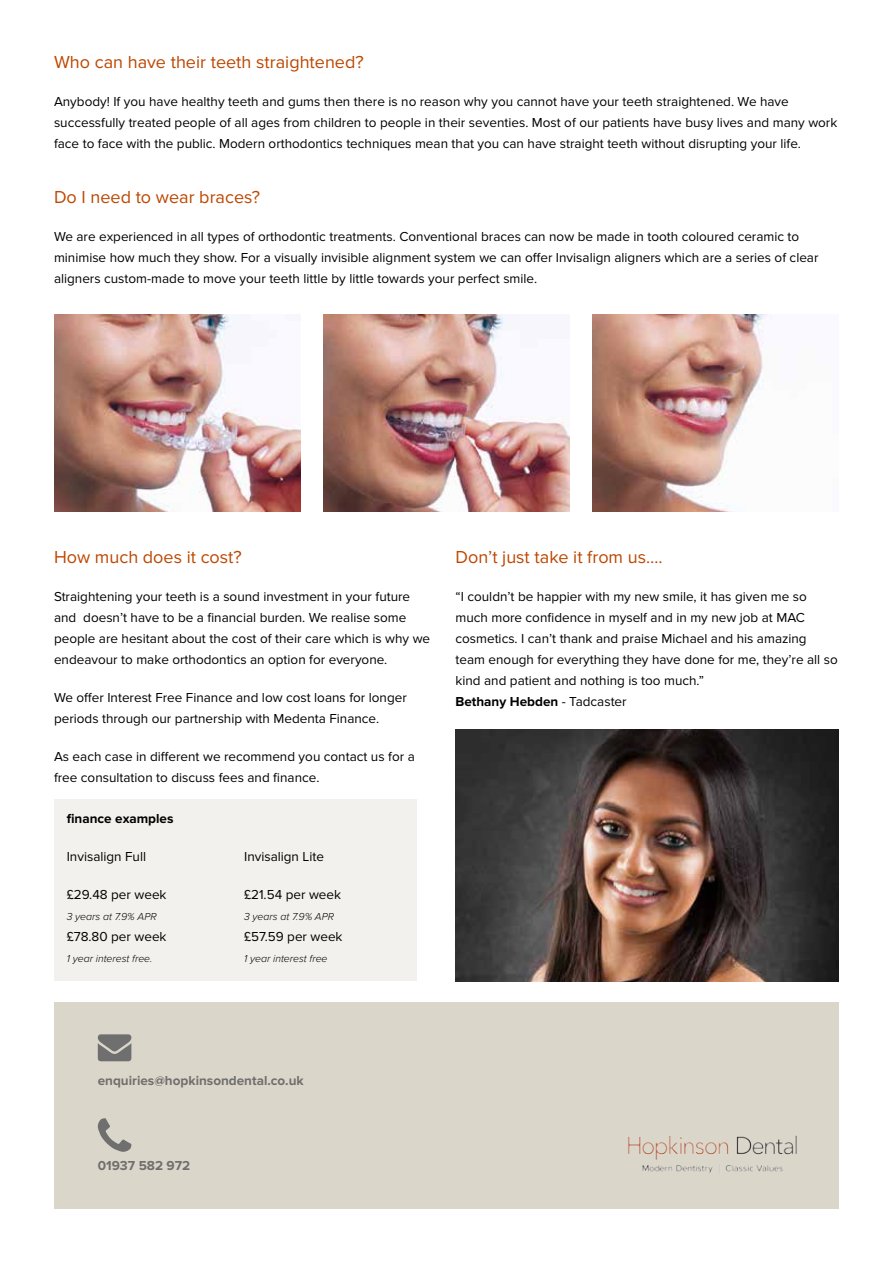
<style>
.page{position:relative;width:893px;height:1263px;background:#fff}
.page>*{position:absolute;margin:0;border:0;box-sizing:border-box;transform-origin:0 0}
.t1{font:18px "Proxima Nova";color:#bd4700}
.t2{font:13.5px/21px "Proxima Nova";color:#000}
.t3{font:700 13.5px "Proxima Nova";color:#706f6f}
.t4{font:700 13.5px "Proxima Nova";color:#000}
.t5{font:italic 300 10.5px "Proxima Nova";color:#000}
.s1{font-weight:700}
</style>
<div class="page">
<div style="left:54px;top:1002px;width:785px;height:207px;background:#dbd6ca"></div>
<img style="left:628px;top:1135px;width:169px;height:39px">
<svg style="left:98px;top:1034px;width:33px;height:27px"></svg>
<svg style="left:98px;top:1118px;width:33px;height:34px"></svg>
<img style="left:54px;top:315px;width:247px;height:196px">
<img style="left:323px;top:315px;width:247px;height:197px">
<img style="left:592px;top:315px;width:174px;height:196px">
<img style="left:455px;top:729px;width:384px;height:252px">
<div style="left:54px;top:799px;width:362px;height:182px;background:#f3f1ed"></div>
<h1 class="t1" style="left:54px;top:52px;width:311px">Who can have their teeth straightened?</h1>
<p class="t2" style="left:54px;top:92px;width:785px">Anybody! If you have healthy teeth and gums then there is no reason why you cannot have your teeth straightened. We have successfully treated people of all ages from children to people in their seventies. Most of our patients have busy lives and many work face to face with the public. Modern orthodontics techniques mean that you can have straight teeth without disrupting your life.</p>
<h1 class="t1" style="left:54px;top:187px;width:208px">Do I need to wear braces?</h1>
<p class="t2" style="left:54px;top:227px;width:766px">We are experienced in all types of orthodontic treatments. Conventional braces can now be made in tooth coloured ceramic to minimise how much they show. For a visually invisible alignment system we can offer Invisalign aligners which are a series of clear aligners custom-made to move your teeth little by little towards your perfect smile.</p>
<h1 class="t1" style="left:54px;top:546px;width:189px">How much does it cost?</h1>
<p class="t2" style="left:54px;top:586px;width:378px">Straightening your teeth is a sound investment in your future and doesn’t have to be a financial burden. We realise some people are hesitant about the cost of their care which is why we endeavour to make orthodontics an option for everyone.</p>
<p class="t2" style="left:54px;top:687px;width:354px">We offer Interest Free Finance and low cost loans for longer periods through our partnership with Medenta Finance.</p>
<p class="t2" style="left:54px;top:746px;width:362px">As each case in different we recommend you contact us for a free consultation to discuss fees and finance.</p>
<p class="t4" style="left:67px;top:810px;width:108px">finance examples</p>
<p class="t2" style="left:67px;top:846px;width:81px">Invisalign Full</p>
<p class="t2" style="left:67px;top:884px;width:101px">£29.48 per week</p>
<p class="t5" style="left:67px;top:910px;width:91px">3 years at 7.9% APR</p>
<p class="t2" style="left:67px;top:926px;width:101px">£78.80 per week</p>
<p class="t5" style="left:67px;top:952px;width:87px">1 year interest free.</p>
<p class="t2" style="left:244px;top:846px;width:81px">Invisalign Lite</p>
<p class="t2" style="left:244px;top:884px;width:98px">£21.54 per week</p>
<p class="t5" style="left:244px;top:910px;width:91px">3 years at 7.9% APR</p>
<p class="t2" style="left:244px;top:926px;width:100px">£57.59 per week</p>
<p class="t5" style="left:244px;top:952px;width:85px">1 year interest free</p>
<h1 class="t1" style="left:455px;top:546px;width:209px">Don’t just take it from us….</h1>
<p class="t2" style="left:455px;top:586px;width:384px">“I couldn’t be happier with my new smile, it has given me so much more confidence in myself and in my new job at MAC cosmetics. I can’t thank and praise Michael and his amazing team enough for everything they have done for me, they’re all so kind and patient and nothing is too much.”<br><span class="s1">Bethany Hebden</span> - Tadcaster</p>
<p class="t3" style="left:98px;top:1072px;width:207px">enquiries@hopkinsondental.co.uk</p>
<p class="t3" style="left:98px;top:1157px;width:94px">01937 582 972</p>
</div>
